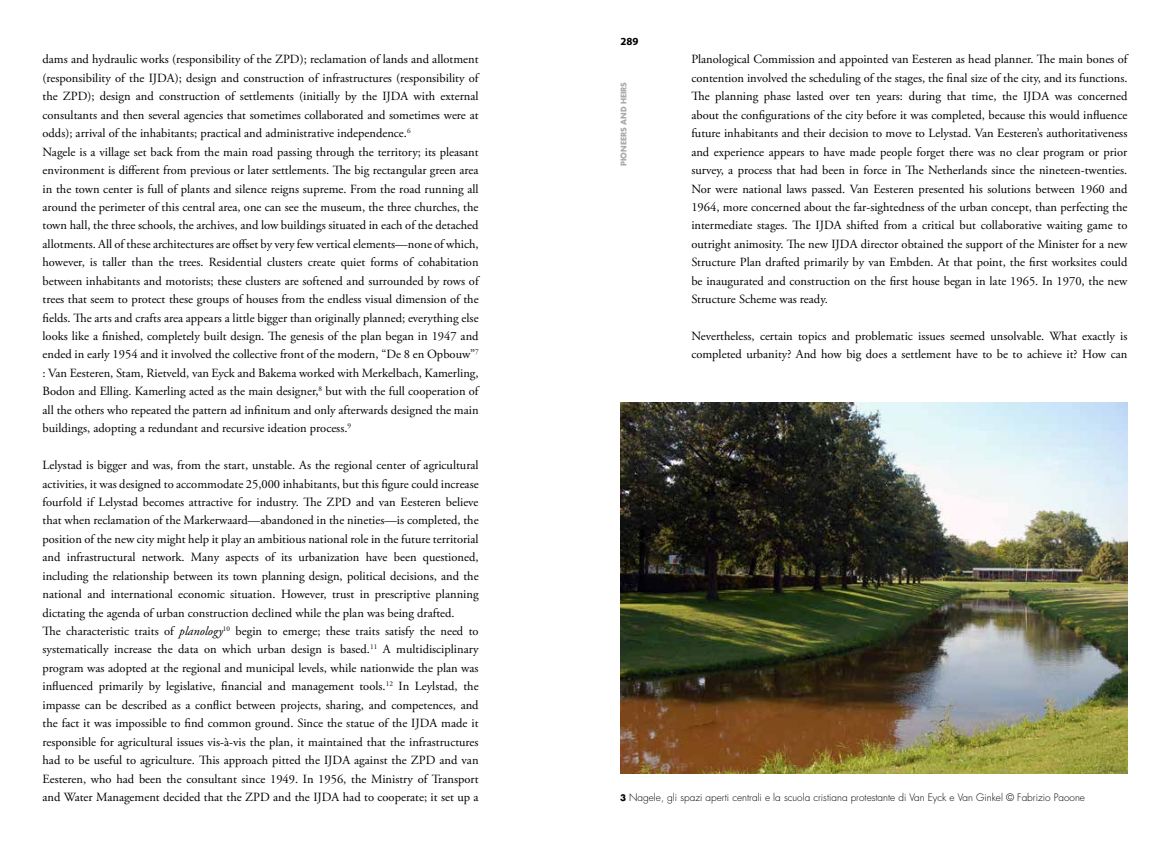
<style>
.page{position:relative;width:1170px;height:851px;background:#fff}
.page>*{position:absolute;margin:0;border:0;box-sizing:border-box;transform-origin:0 0}
.t1{font:12.5px/18.4px "Adobe Garamond Pro";color:#000}
.t2{font:700 10.88px "Myriad Pro";color:#000}
.t3{font:300 10px "Futura Std";color:#000}
.t4{font:700 7.5px "Futura Std";color:#a7a9ac}
.s1{font-style:italic}
.s2{font-weight:700;font-size:8.75px}
</style>
<div class="page">
<img style="left:620px;top:402px;width:506px;height:371px">
<p class="t1" style="left:43px;top:51px;width:437px">dams and hydraulic works (responsibility of the ZPD); reclamation of lands and allotment (responsibility of the IJDA); design and construction of infrastructures (responsibility of the ZPD); design and construction of settlements (initially by the IJDA with external consultants and then several agencies that sometimes collaborated and sometimes were at odds); arrival of the inhabitants; practical and administrative independence.<sup>6<br></sup>Nagele is a village set back from the main road passing through the territory; its pleasant environment is different from previous or later settlements. The big rectangular green area in the town center is full of plants and silence reigns supreme. From the road running all around the perimeter of this central area, one can see the museum, the three churches, the town hall, the three schools, the archives, and low buildings situated in each of the detached allotments. All of these architectures are offset by very few vertical elements—none of which, however, is taller than the trees. Residential clusters create quiet forms of cohabitation between inhabitants and motorists; these clusters are softened and surrounded by rows of trees that seem to protect these groups of houses from the endless visual dimension of the fields. The arts and crafts area appears a little bigger than originally planned; everything else looks like a finished, completely built design. The genesis of the plan began in 1947 and ended in early 1954 and it involved the collective front of the modern, “De 8 en Opbouw”<sup>7 </sup>: Van Eesteren, Stam, Rietveld, van Eyck and Bakema worked with Merkelbach, Kamerling, Bodon and Elling. Kamerling acted as the main designer,<sup>8</sup> but with the full cooperation of all the others who repeated the pattern ad infinitum and only afterwards designed the main buildings, adopting a redundant and recursive ideation process.<sup>9</sup></p>
<p class="t1" style="left:43px;top:456px;width:437px">Lelystad is bigger and was, from the start, unstable. As the regional center of agricultural activities, it was designed to accommodate 25,000 inhabitants, but this figure could increase fourfold if Lelystad becomes attractive for industry. The ZPD and van Eesteren believe that when reclamation of the Markerwaard—abandoned in the nineties—is completed, the position of the new city might help it play an ambitious national role in the future territorial and infrastructural network. Many aspects of its urbanization have been questioned, including the relationship between its town planning design, political decisions, and the national and international economic situation. However, trust in prescriptive planning dictating the agenda of urban construction declined while the plan was being drafted.<br>The characteristic traits of <span class="s1">planology</span><sup>10</sup> begin to emerge; these traits satisfy the need to systematically increase the data on which urban design is based.<sup>11</sup> A multidisciplinary program was adopted at the regional and municipal levels, while nationwide the plan was influenced primarily by legislative, financial and management tools.<sup>12</sup> In Leylstad, the impasse can be described as a conflict between projects, sharing, and competences, and the fact it was impossible to find common ground. Since the statue of the IJDA made it responsible for agricultural issues vis-à-vis the plan, it maintained that the infrastructures had to be useful to agriculture. This approach pitted the IJDA against the ZPD and van Eesteren, who had been the consultant since 1949. In 1956, the Ministry of Transport and Water Management decided that the ZPD and the IJDA had to cooperate; it set up a</p>
<p class="t2" style="left:620px;top:34px;width:20px">289</p>
<p class="t4" style="left:618px;top:166px;width:86px;rotate:-90deg">pioneers and heirs</p>
<p class="t1" style="left:691px;top:51px;width:437px;text-align:justify">Planological Commission and appointed van Eesteren as head planner. The main bones of contention involved the scheduling of the stages, the final size of the city, and its functions.<br>The planning phase lasted over ten years: during that time, the IJDA was concerned about the configurations of the city before it was completed, because this would influence future inhabitants and their decision to move to Lelystad. Van Eesteren’s authoritativeness and experience appears to have made people forget there was no clear program or prior survey, a process that had been in force in The Netherlands since the nineteen-twenties.<br>Nor were national laws passed. Van Eesteren presented his solutions between 1960 and 1964, more concerned about the far-sightedness of the urban concept, than perfecting the intermediate stages. The IJDA shifted from a critical but collaborative waiting game to outright animosity. The new IJDA director obtained the support of the Minister for a new Structure Plan drafted primarily by van Embden. At that point, the first worksites could be inaugurated and construction on the first house began in late 1965. In 1970, the new Structure Scheme was ready.</p>
<p class="t1" style="left:691px;top:327px;width:437px">Nevertheless, certain topics and problematic issues seemed unsolvable. What exactly is completed urbanity? And how big does a settlement have to be to achieve it? How can</p>
<p class="t3" style="left:620px;top:791px;width:466px"><span class="s2">3</span> Nagele, gli spazi aperti centrali e la scuola cristiana protestante di Van Eyck e Van Ginkel © Fabrizio Paoone</p>
</div>
